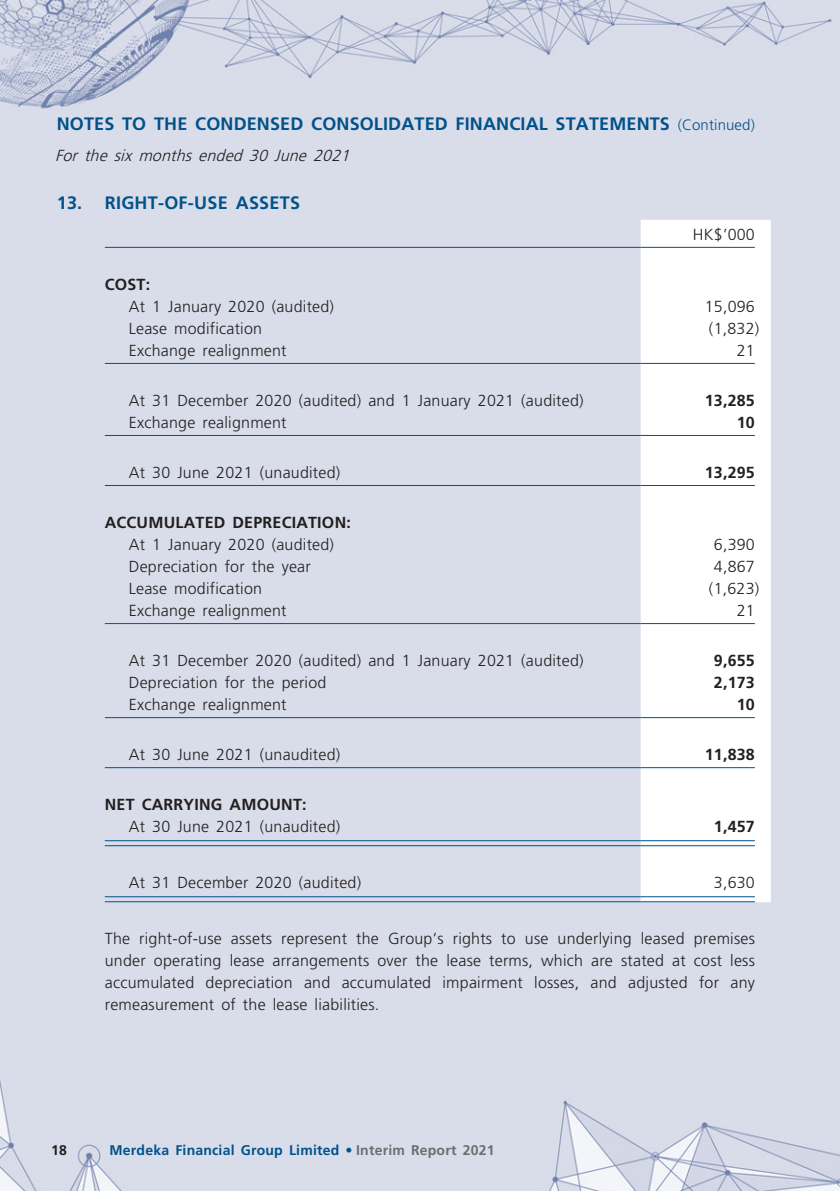
<style>
.page{position:relative;width:840px;height:1191px;background:#fff}
.page>*{position:absolute;margin:0;border:0;box-sizing:border-box;transform-origin:0 0}
._03_H1{font:700 18px "Frutiger LT Std";letter-spacing:.01em;color:#01528a}
._15_Table_Stub{font:300 16px "Frutiger LT Std";letter-spacing:.015em;color:#231f20}
._12___P2{font:300 16px/22px "Frutiger LT Std";letter-spacing:.015em;color:#231f20;text-align:justify}
._15_Table_Stub-2{font:700 16px "Frutiger LT Std";letter-spacing:.015em;color:#231f20}
._01_Body_Text{font:300 16px "Frutiger LT Std";letter-spacing:.015em;color:#231f20}
._01_Body_Text-2{font:700 16px "Frutiger LT Std";letter-spacing:.015em;color:#231f20}
._01_Body_Text-3{font:italic 300 16px "Frutiger LT Std";color:#231f20}
.t1{font:700 14px "Frutiger LT Std";letter-spacing:.015em;color:#01528a}
.t2{font:700 14px "Frutiger LT Std";color:#231f20}
.s1{font-weight:300;font-size:15px}
.s2{color:#6c6d70}
</style>
<div class="page">
<div style="left:0;top:0;width:839px;height:1191px;background:#d9dde9"></div>
<svg style="left:640px;top:220px;width:130px;height:682px"></svg>
<hr style="left:105px;top:247px;width:535px;height:1px;background:#01528a">
<hr style="left:640px;top:247px;width:114px;height:1px;background:#01528a">
<hr style="left:105px;top:363px;width:535px;height:1px;background:#01528a">
<hr style="left:640px;top:363px;width:114px;height:1px;background:#01528a">
<hr style="left:105px;top:435px;width:535px;height:1px;background:#01528a">
<hr style="left:640px;top:435px;width:114px;height:1px;background:#01528a">
<hr style="left:105px;top:485px;width:535px;height:1px;background:#01528a">
<hr style="left:640px;top:485px;width:114px;height:1px;background:#01528a">
<hr style="left:105px;top:623px;width:535px;height:1px;background:#01528a">
<hr style="left:640px;top:623px;width:114px;height:1px;background:#01528a">
<hr style="left:105px;top:717px;width:535px;height:1px;background:#01528a">
<hr style="left:640px;top:717px;width:114px;height:1px;background:#01528a">
<hr style="left:105px;top:767px;width:535px;height:1px;background:#01528a">
<hr style="left:640px;top:767px;width:114px;height:1px;background:#01528a">
<hr style="left:105px;top:840px;width:535px;height:1px;background:#01528a">
<hr style="left:105px;top:845px;width:535px;height:1px;background:#01528a">
<hr style="left:640px;top:840px;width:114px;height:1px;background:#01528a">
<hr style="left:640px;top:845px;width:114px;height:1px;background:#01528a">
<hr style="left:105px;top:896px;width:535px;height:1px;background:#01528a">
<hr style="left:105px;top:901px;width:535px;height:1px;background:#01528a">
<hr style="left:640px;top:896px;width:114px;height:1px;background:#01528a">
<hr style="left:640px;top:901px;width:114px;height:1px;background:#01528a">
<p class="_03_H1" style="left:57px;top:113px;width:699px">NOTES TO THE CONDENSED CONSOLIDATED FINANCIAL STATEMENTS <span class="s1">(Continued)</span></p>
<p class="_01_Body_Text-3" style="left:55px;top:146px;width:300px">For the six months ended 30 June 2021</p>
<p class="_03_H1" style="left:57px;top:192px;width:245px">13. RIGHT-OF-USE ASSETS</p>
<p class="_01_Body_Text" style="left:692px;top:225px;width:63px">HK$’000</p>
<p class="_15_Table_Stub-2" style="left:105px;top:275px;width:47px">COST:</p>
<p class="_15_Table_Stub" style="left:129px;top:297px;width:207px">At 1 January 2020 (audited)</p>
<p class="_01_Body_Text" style="left:704px;top:297px;width:52px">15,096</p>
<p class="_15_Table_Stub" style="left:129px;top:319px;width:135px">Lease modification</p>
<p class="_01_Body_Text" style="left:708px;top:319px;width:52px">(1,832)</p>
<p class="_15_Table_Stub" style="left:129px;top:341px;width:159px">Exchange realignment</p>
<p class="_01_Body_Text" style="left:736px;top:341px;width:20px">21</p>
<p class="_15_Table_Stub" style="left:129px;top:391px;width:456px">At 31 December 2020 (audited) and 1 January 2021 (audited)</p>
<p class="_01_Body_Text-2" style="left:704px;top:391px;width:52px">13,285</p>
<p class="_15_Table_Stub" style="left:129px;top:413px;width:159px">Exchange realignment</p>
<p class="_01_Body_Text-2" style="left:736px;top:413px;width:20px">10</p>
<p class="_15_Table_Stub" style="left:129px;top:463px;width:213px">At 30 June 2021 (unaudited)</p>
<p class="_01_Body_Text-2" style="left:704px;top:463px;width:52px">13,295</p>
<p class="_15_Table_Stub-2" style="left:105px;top:513px;width:247px">ACCUMULATED DEPRECIATION:</p>
<p class="_15_Table_Stub" style="left:129px;top:535px;width:207px">At 1 January 2020 (audited)</p>
<p class="_01_Body_Text" style="left:713px;top:535px;width:42px">6,390</p>
<p class="_15_Table_Stub" style="left:129px;top:557px;width:183px">Depreciation for the year</p>
<p class="_01_Body_Text" style="left:713px;top:557px;width:42px">4,867</p>
<p class="_15_Table_Stub" style="left:129px;top:579px;width:135px">Lease modification</p>
<p class="_01_Body_Text" style="left:708px;top:579px;width:52px">(1,623)</p>
<p class="_15_Table_Stub" style="left:129px;top:601px;width:159px">Exchange realignment</p>
<p class="_01_Body_Text" style="left:736px;top:601px;width:20px">21</p>
<p class="_15_Table_Stub" style="left:129px;top:651px;width:456px">At 31 December 2020 (audited) and 1 January 2021 (audited)</p>
<p class="_01_Body_Text-2" style="left:713px;top:651px;width:42px">9,655</p>
<p class="_15_Table_Stub" style="left:129px;top:673px;width:199px">Depreciation for the period</p>
<p class="_01_Body_Text-2" style="left:713px;top:673px;width:42px">2,173</p>
<p class="_15_Table_Stub" style="left:129px;top:695px;width:159px">Exchange realignment</p>
<p class="_01_Body_Text-2" style="left:736px;top:695px;width:20px">10</p>
<p class="_15_Table_Stub" style="left:129px;top:745px;width:213px">At 30 June 2021 (unaudited)</p>
<p class="_01_Body_Text-2" style="left:704px;top:745px;width:52px">11,838</p>
<p class="_15_Table_Stub-2" style="left:105px;top:795px;width:203px">NET CARRYING AMOUNT:</p>
<p class="_15_Table_Stub" style="left:129px;top:817px;width:213px">At 30 June 2021 (unaudited)</p>
<p class="_01_Body_Text-2" style="left:713px;top:817px;width:42px">1,457</p>
<p class="_15_Table_Stub" style="left:129px;top:873px;width:234px">At 31 December 2020 (audited)</p>
<p class="_01_Body_Text" style="left:713px;top:873px;width:42px">3,630</p>
<p class="_12___P2" style="left:105px;top:928px;width:651px">The right-of-use assets represent the Group’s rights to use underlying leased premises under operating lease arrangements over the lease terms, which are stated at cost less accumulated depreciation and accumulated impairment losses, and adjusted for any remeasurement of the lease liabilities.</p>
<p class="t2" style="left:51px;top:1142px;width:17px">18</p>
<p class="t1" style="left:109px;top:1142px;width:386px">Merdeka Financial Group Limited • <span class="s2">Interim Report 2021</span></p>
</div>
